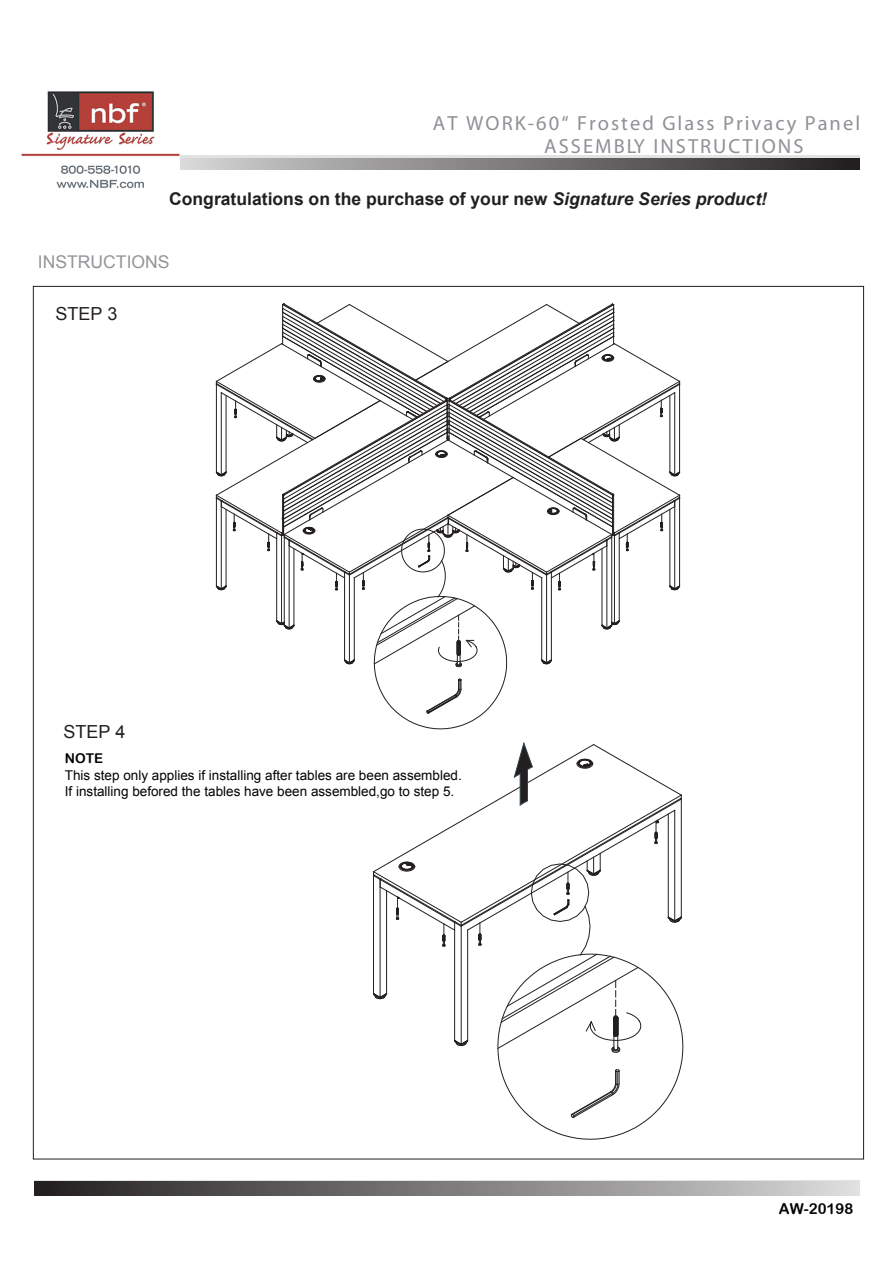
<style>
.page{position:relative;width:893px;height:1263px;background:#fff}
.page>*{position:absolute;margin:0;border:0;box-sizing:border-box;transform-origin:0 0}
.t1{font:20.55px "Myriad";letter-spacing:.1em;color:#8f9196}
.t2{font:18px "Arial";color:#231f20}
.t3{font:700 17.55px "Arial";color:#231f20}
.t4{font:17.55px "Arial";color:#939598}
.t5{font:15px "Arial Rounded MT Bold";color:#030303}
.t6{font:13.5px/16.2px "Arial";color:#030303}
.t7{font:13.5px "Arial Rounded MT Bold";color:#030303}
.s1{font-style:italic}
</style>
<div class="page">
<svg style="left:180px;top:156px;width:679px;height:14px"></svg>
<svg style="left:34px;top:1180px;width:825px;height:15px"></svg>
<img style="left:22px;top:92px;width:158px;height:97px">
<svg style="left:216px;top:303px;width:464px;height:426px"></svg>
<svg style="left:373px;top:742px;width:310px;height:398px"></svg>
<h1 class="t1" style="left:433px;top:113px;width:429px">AT WORK-60“ Frosted Glass Privacy Panel</h1>
<h1 class="t1" style="left:544px;top:136px;width:261px">ASSEMBLY INSTRUCTIONS</h1>
<p class="t3" style="left:169px;top:187px;width:599px">Congratulations on the purchase of your new <span class="s1">Signature Series product!</span></p>
<p class="t4" style="left:38px;top:250px;width:133px">INSTRUCTIONS</p>
<h2 class="t2" style="left:55px;top:301px;width:64px">STEP 3</h2>
<h2 class="t2" style="left:63px;top:720px;width:64px">STEP 4</h2>
<p class="t7" style="left:65px;top:751px;width:40px">NOTE</p>
<p class="t6" style="left:65px;top:767px;width:398px">This step only applies if installing after tables are been assembled.<br>If installing befored the tables have been assembled,go to step 5.</p>
<p class="t5" style="left:779px;top:1200px;width:76px">AW-20198</p>
</div>
